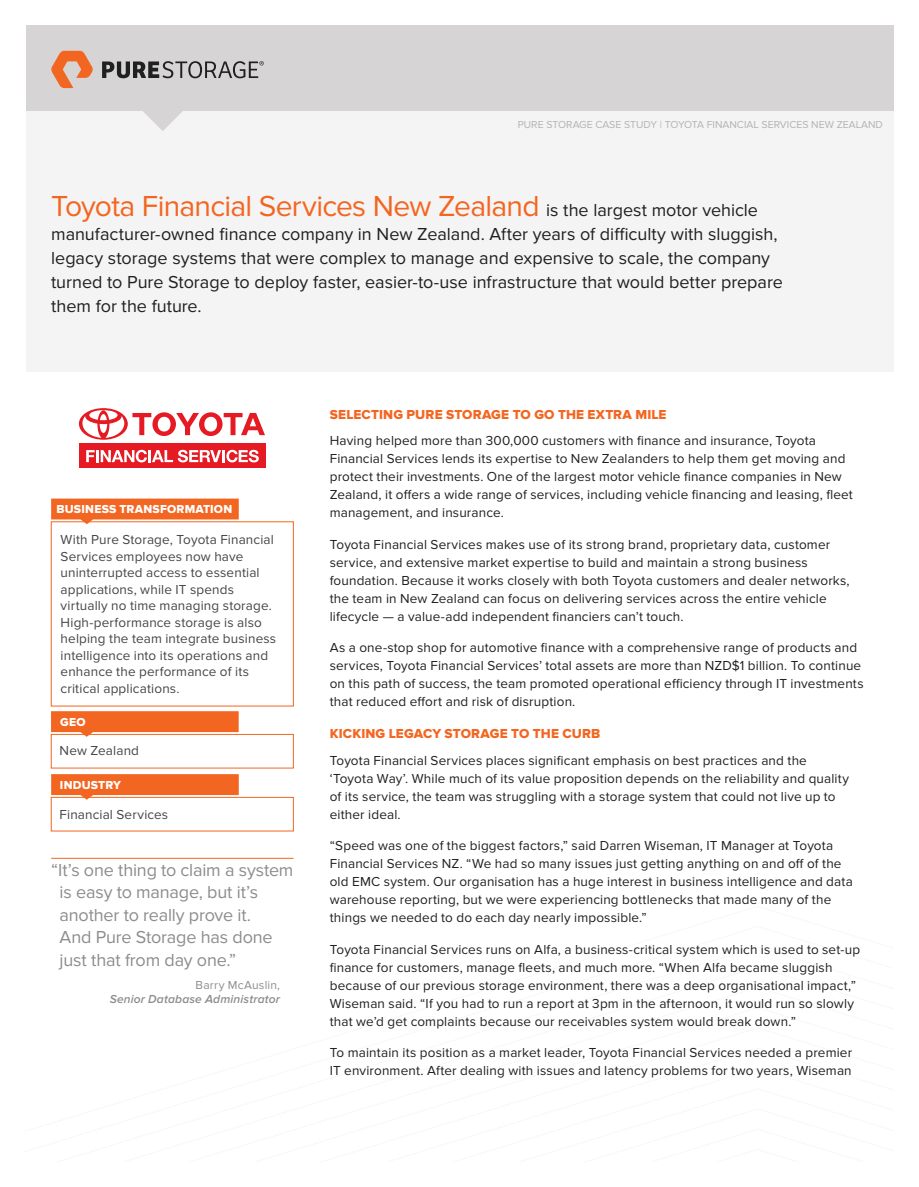
<style>
.page{position:relative;width:919px;height:1187px;background:#fff}
.page>*{position:absolute;margin:0;border:0;box-sizing:border-box;transform-origin:0 0}
.BODY{font:30px "Proxima Nova";letter-spacing:-.025em;color:#f36621}
.BODY-2{font:18px/24px "Proxima Nova";color:#1f2020}
.QUOTE{font:18px/22.5px "Proxima Nova";letter-spacing:-.01em;color:#8c8d8f}
.BODY-3{font:13.5px/18px "Proxima Nova";letter-spacing:.01em;color:#1f2020}
.SIDE_BAR_BULLETS{font:13.5px/16.5px "Proxima Nova";letter-spacing:.01em;color:#474545}
.HEADING{font:13.5px "Proxima Nova Extrabld";letter-spacing:.015em;color:#f36621}
.KEYLINE_BOX_OUTS{font:13.5px "Proxima Nova";letter-spacing:.01em;color:#474545}
.QUOTE_NAME{font:italic 600 12px/14.4px "Proxima Nova";letter-spacing:.015em;color:#8c8d8f;text-align:right}
.ORANGE_BOX_OUTS{font:12px "Proxima Nova Extrabld";letter-spacing:.015em;color:#fff}
.SMALL_PRINT{font:10.5px "Proxima Nova";color:#b4b3b3}
.s1{font-size:18px;color:#1f2020}
.s2{font-weight:400;font-style:normal}
</style>
<div class="page">
<svg style="left:79px;top:408px;width:186px;height:31px"></svg>
<div style="left:79px;top:444px;width:187px;height:24px;background:#e51a23"></div>
<svg style="left:86px;top:450px;width:173px;height:12px"></svg>
<svg style="left:51px;top:774px;width:188px;height:25px;background:#f4783b"></svg>
<svg style="left:51px;top:498px;width:188px;height:26px;background:#f47d43"></svg>
<svg style="left:51px;top:711px;width:188px;height:25px;background:#f4783b"></svg>
<div style="left:26px;top:26px;width:867px;height:346px;background:#f3f4f3"></div>
<hr style="left:51px;top:857px;width:242px;height:1px;background:#f36621">
<div style="left:26px;top:26px;width:867px;height:85px;background:#d6d4d4"></div>
<svg style="left:51px;top:51px;width:42px;height:37px"></svg>
<svg style="left:102px;top:61px;width:162px;height:70px"></svg>
<p class="SMALL_PRINT" style="left:517px;top:118px;width:366px">PURE STORAGE CASE STUDY | TOYOTA FINANCIAL SERVICES NEW ZEALAND</p>
<p class="BODY" style="left:51px;top:188px;width:708px">Toyota Financial Services New Zealand <span class="s1">is the largest motor vehicle</span></p>
<p class="BODY-2" style="left:51px;top:222px;width:733px">manufacturer-owned finance company in New Zealand. After years of difficulty with sluggish, legacy storage systems that were complex to manage and expensive to scale, the company turned to Pure Storage to deploy faster, easier-to-use infrastructure that would better prepare them for the future.</p>
<p class="ORANGE_BOX_OUTS" style="left:56px;top:502px;width:177px">BUSINESS TRANSFORMATION</p>
<p class="SIDE_BAR_BULLETS" style="left:61px;top:531px;width:217px">With Pure Storage, Toyota Financial Services employees now have uninterrupted access to essential applications, while IT spends virtually no time managing storage.<br>High-performance storage is also helping the team integrate business intelligence into its operations and enhance the performance of its critical applications.</p>
<p class="ORANGE_BOX_OUTS" style="left:60px;top:714px;width:27px">GEO</p>
<p class="KEYLINE_BOX_OUTS" style="left:60px;top:743px;width:81px">New Zealand</p>
<p class="ORANGE_BOX_OUTS" style="left:60px;top:777px;width:62px">INDUSTRY</p>
<p class="KEYLINE_BOX_OUTS" style="left:60px;top:806px;width:110px">Financial Services</p>
<p class="QUOTE" style="left:60px;top:858px;width:235px;text-indent:-9px">“It’s one thing to claim a system is easy to manage, but it’s another to really prove it.<br>And Pure Storage has done just that from day one.”</p>
<p class="QUOTE_NAME" style="left:110px;top:977px;width:172px"><span class="s2">Barry McAuslin,<br></span>Senior Database Administrator</p>
<p class="HEADING" style="left:330px;top:406px;width:338px">SELECTING PURE STORAGE TO GO THE EXTRA MILE</p>
<p class="BODY-3" style="left:330px;top:432px;width:524px">Having helped more than 300,000 customers with finance and insurance, Toyota Financial Services lends its expertise to New Zealanders to help them get moving and protect their investments. One of the largest motor vehicle finance companies in New Zealand, it offers a wide range of services, including vehicle financing and leasing, fleet management, and insurance.</p>
<p class="BODY-3" style="left:330px;top:535px;width:521px">Toyota Financial Services makes use of its strong brand, proprietary data, customer service, and extensive market expertise to build and maintain a strong business foundation. Because it works closely with both Toyota customers and dealer networks, the team in New Zealand can focus on delivering services across the entire vehicle lifecycle — a value-add independent financiers can’t touch.</p>
<p class="BODY-3" style="left:330px;top:639px;width:535px">As a one-stop shop for automotive finance with a comprehensive range of products and services, Toyota Financial Services’ total assets are more than NZD$1 billion. To continue on this path of success, the team promoted operational efficiency through IT investments that reduced effort and risk of disruption.</p>
<p class="HEADING" style="left:330px;top:725px;width:272px">KICKING LEGACY STORAGE TO THE CURB</p>
<p class="BODY-3" style="left:330px;top:751px;width:520px">Toyota Financial Services places significant emphasis on best practices and the ‘Toyota Way’. While much of its value proposition depends on the reliability and quality of its service, the team was struggling with a storage system that could not live up to either ideal.</p>
<p class="BODY-3" style="left:330px;top:836px;width:524px">“Speed was one of the biggest factors,” said Darren Wiseman, IT Manager at Toyota Financial Services NZ. “We had so many issues just getting anything on and off of the old EMC system. Our organisation has a huge interest in business intelligence and data warehouse reporting, but we were experiencing bottlenecks that made many of the things we needed to do each day nearly impossible.”</p>
<p class="BODY-3" style="left:330px;top:940px;width:532px">Toyota Financial Services runs on Alfa, a business-critical system which is used to set-up finance for customers, manage fleets, and much more. “When Alfa became sluggish because of our previous storage environment, there was a deep organisational impact,” Wiseman said. “If you had to run a report at 3pm in the afternoon, it would run so slowly that we’d get complaints because our receivables system would break down.”</p>
<p class="BODY-3" style="left:330px;top:1043px;width:524px">To maintain its position as a market leader, Toyota Financial Services needed a premier<br>IT environment. After dealing with issues and latency problems for two years, Wiseman</p>
</div>
